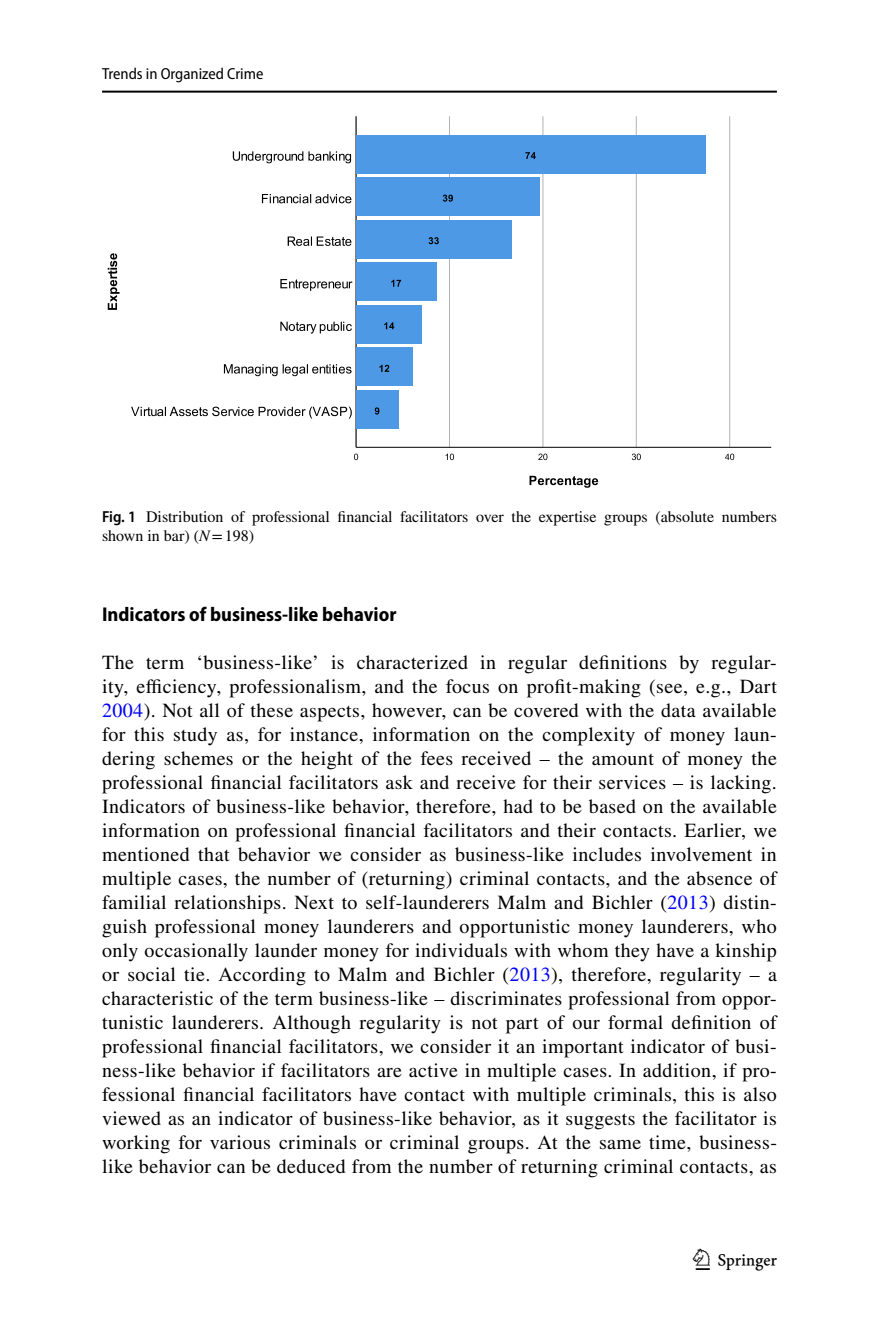
<style>
.page{position:relative;width:879px;height:1333px;background:#fff}
.page>*{position:absolute;margin:0;border:0;box-sizing:border-box;transform-origin:0 0}
.t1{font:30px "Springnew Regular 3";color:#000}
.t2{font:20px/24px "STIX";letter-spacing:.02em;color:#000;text-align:justify}
.t3{font:700 semi-condensed 20px "Myriad Pro";color:#000}
.t4{font:16px/19px "STIX";color:#000}
.t5{font:semi-condensed 16px "Myriad Pro";color:#000}
.s1{font-family:"Myriad Pro";font-weight:600;font-stretch:semi-condensed}
.s2{font-style:italic}
.s3{color:#00f}
</style>
<div class="page">
<hr style="left:102px;top:91px;width:675px;height:2px;background:#000">
<hr style="left:449px;top:116px;width:1px;height:331px;background:#b2b2b2">
<hr style="left:542px;top:116px;width:1px;height:331px;background:#b2b2b2">
<hr style="left:636px;top:116px;width:1px;height:331px;background:#b2b2b2">
<hr style="left:729px;top:116px;width:1px;height:331px;background:#b2b2b2">
<hr style="left:356px;top:116px;width:1px;height:331px;background:#000">
<svg style="left:108px;top:253px;width:11px;height:57px"></svg>
<svg style="left:233px;top:151px;width:118px;height:12px"></svg>
<svg style="left:262px;top:194px;width:89px;height:9px"></svg>
<svg style="left:288px;top:236px;width:63px;height:10px"></svg>
<svg style="left:280px;top:279px;width:72px;height:12px"></svg>
<svg style="left:280px;top:321px;width:72px;height:12px"></svg>
<svg style="left:224px;top:364px;width:127px;height:12px"></svg>
<svg style="left:131px;top:406px;width:221px;height:13px"></svg>
<hr style="left:356px;top:447px;width:415px;height:1px;background:#000">
<svg style="left:529px;top:476px;width:69px;height:11px"></svg>
<svg style="left:725px;top:453px;width:9px;height:7px"></svg>
<svg style="left:632px;top:453px;width:9px;height:7px"></svg>
<svg style="left:538px;top:453px;width:9px;height:7px"></svg>
<svg style="left:446px;top:453px;width:8px;height:7px"></svg>
<svg style="left:354px;top:453px;width:4px;height:7px"></svg>
<div style="left:356px;top:390px;width:42px;height:38px;background:#4d99e5"></div>
<div style="left:356px;top:348px;width:57px;height:38px;background:#4d99e5"></div>
<div style="left:356px;top:305px;width:66px;height:38px;background:#4d99e5"></div>
<div style="left:356px;top:263px;width:80px;height:38px;background:#4d99e5"></div>
<div style="left:356px;top:220px;width:156px;height:38px;background:#4d99e5"></div>
<div style="left:356px;top:177px;width:184px;height:39px;background:#4d99e5"></div>
<div style="left:356px;top:135px;width:349px;height:38px;background:#4d99e5"></div>
<svg style="left:525px;top:152px;width:11px;height:7px"></svg>
<svg style="left:443px;top:195px;width:10px;height:7px"></svg>
<svg style="left:428px;top:237px;width:11px;height:7px"></svg>
<svg style="left:391px;top:280px;width:10px;height:7px"></svg>
<svg style="left:384px;top:322px;width:10px;height:7px"></svg>
<svg style="left:379px;top:365px;width:10px;height:7px"></svg>
<svg style="left:375px;top:407px;width:4px;height:7px"></svg>
<p class="t5" style="left:102px;top:65px;width:163px">Trends in Organized Crime</p>
<p class="t4" style="left:102px;top:508px;width:676px"><span class="s1">Fig. 1</span> Distribution of professional financial facilitators over the expertise groups (absolute numbers shown in bar) (<span class="s2">N</span>=198)</p>
<p class="t3" style="left:102px;top:603px;width:296px">Indicators of business‑like behavior</p>
<p class="t2" style="left:102px;top:651px;width:676px">The term ‘business-like’ is characterized in regular definitions by regular&shy;ity, efficiency, professionalism, and the focus on profit-making (see, e.g., Dart <span class="s3">2004</span>). Not all of these aspects, however, can be covered with the data available for this study as, for instance, information on the complexity of money laun&shy;dering schemes or the height of the fees received – the amount of money the professional financial facilitators ask and receive for their services – is lacking.<br>Indicators of business-like behavior, therefore, had to be based on the available information on professional financial facilitators and their contacts. Earlier, we mentioned that behavior we consider as business-like includes involvement in multiple cases, the number of (returning) criminal contacts, and the absence of familial relationships. Next to self-launderers Malm and Bichler (<span class="s3">2013</span>) distin&shy;guish professional money launderers and opportunistic money launderers, who only occasionally launder money for individuals with whom they have a kinship or social tie. According to Malm and Bichler (<span class="s3">2013</span>), therefore, regularity – a characteristic of the term business-like – discriminates professional from oppor&shy;tunistic launderers. Although regularity is not part of our formal definition of professional financial facilitators, we consider it an important indicator of busi&shy;ness-like behavior if facilitators are active in multiple cases. In addition, if pro&shy;fessional financial facilitators have contact with multiple criminals, this is also viewed as an indicator of business-like behavior, as it suggests the facilitator is working for various criminals or criminal groups. At the same time, business&shy;like behavior can be deduced from the number of returning criminal contacts, as</p>
<h1 class="t1" style="left:696px;top:1248px;width:83px">1 3</h1>
</div>
